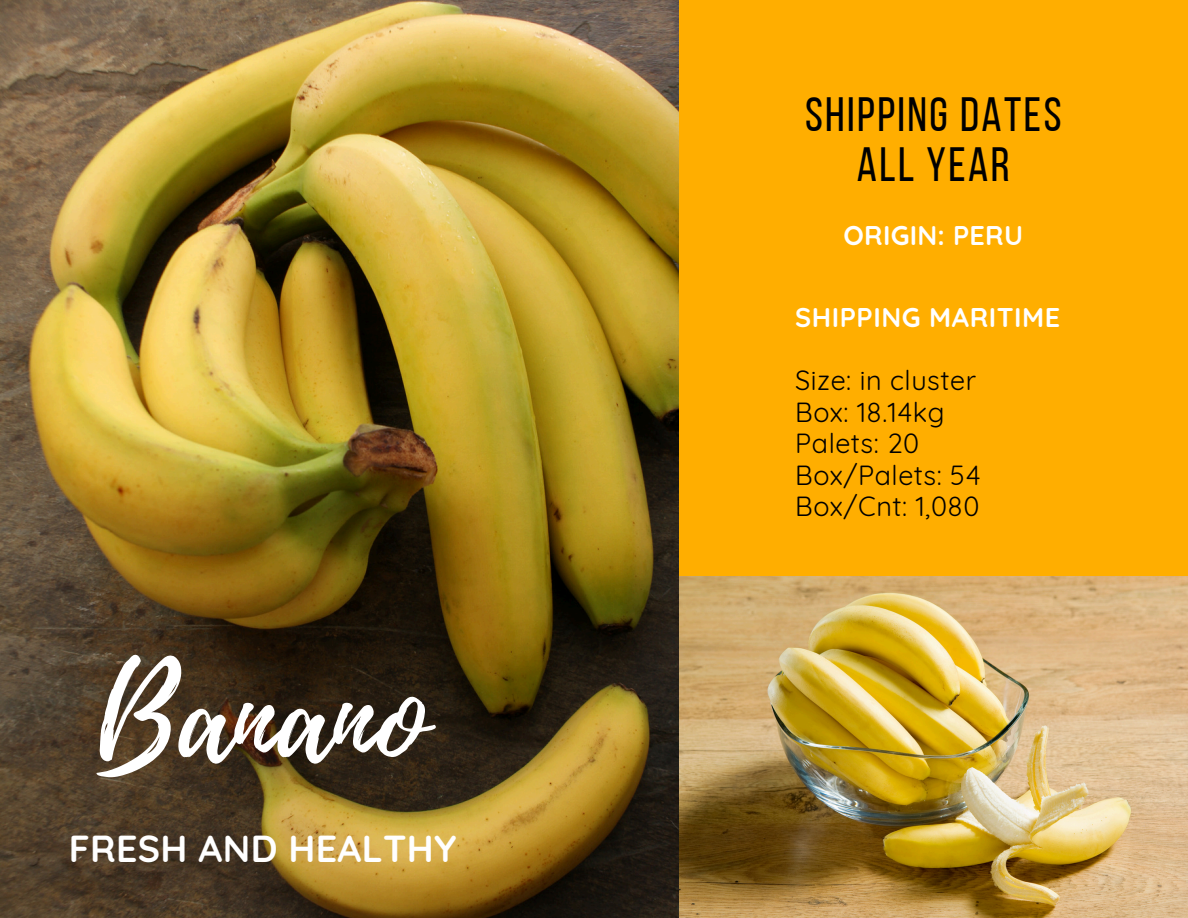
<style>
.page{position:relative;width:1188px;height:918px;background:#ffae00}
.page>*{position:absolute;margin:0;border:0;box-sizing:border-box;transform-origin:0 0}
.t1{font:127.5px "Playlist Script";color:#fff}
.t2{font:48px/49.5px "Bebas Neue";letter-spacing:.05em;color:#000;text-align:center}
.t3{font:700 37.5px "Quicksand";letter-spacing:.01em;color:#fff}
.t4{font:27px "Quicksand";letter-spacing:.02em;color:#000}
.t5{font:700 27px "Quicksand";letter-spacing:.02em;color:#fff}
</style>
<div class="page">
<img style="left:679px;top:577px;width:509px;height:341px">
<img style="left:0;top:0;width:678px;height:918px">
<h2 class="t1" style="left:96px;top:627px;width:331px">Banano</h2>
<h4 class="t3" style="left:69px;top:824px;width:389px">FRESH AND HEALTHY</h4>
<h3 class="t2" style="left:805px;top:95px;width:258px">SHIPPING DATES<br>ALL YEAR</h3>
<p class="t5" style="left:843px;top:218px;width:181px">ORIGIN: PERU</p>
<h4 class="t5" style="left:795px;top:300px;width:267px">SHIPPING MARITIME</h4>
<p class="t4" style="left:795px;top:363px;width:182px">Size: in cluster</p>
<p class="t4" style="left:795px;top:395px;width:151px">Box: 18.14kg</p>
<p class="t4" style="left:795px;top:426px;width:126px">Palets: 20</p>
<p class="t4" style="left:795px;top:458px;width:187px">Box/Palets: 54</p>
<p class="t4" style="left:795px;top:489px;width:186px">Box/Cnt: 1,080</p>
</div>
